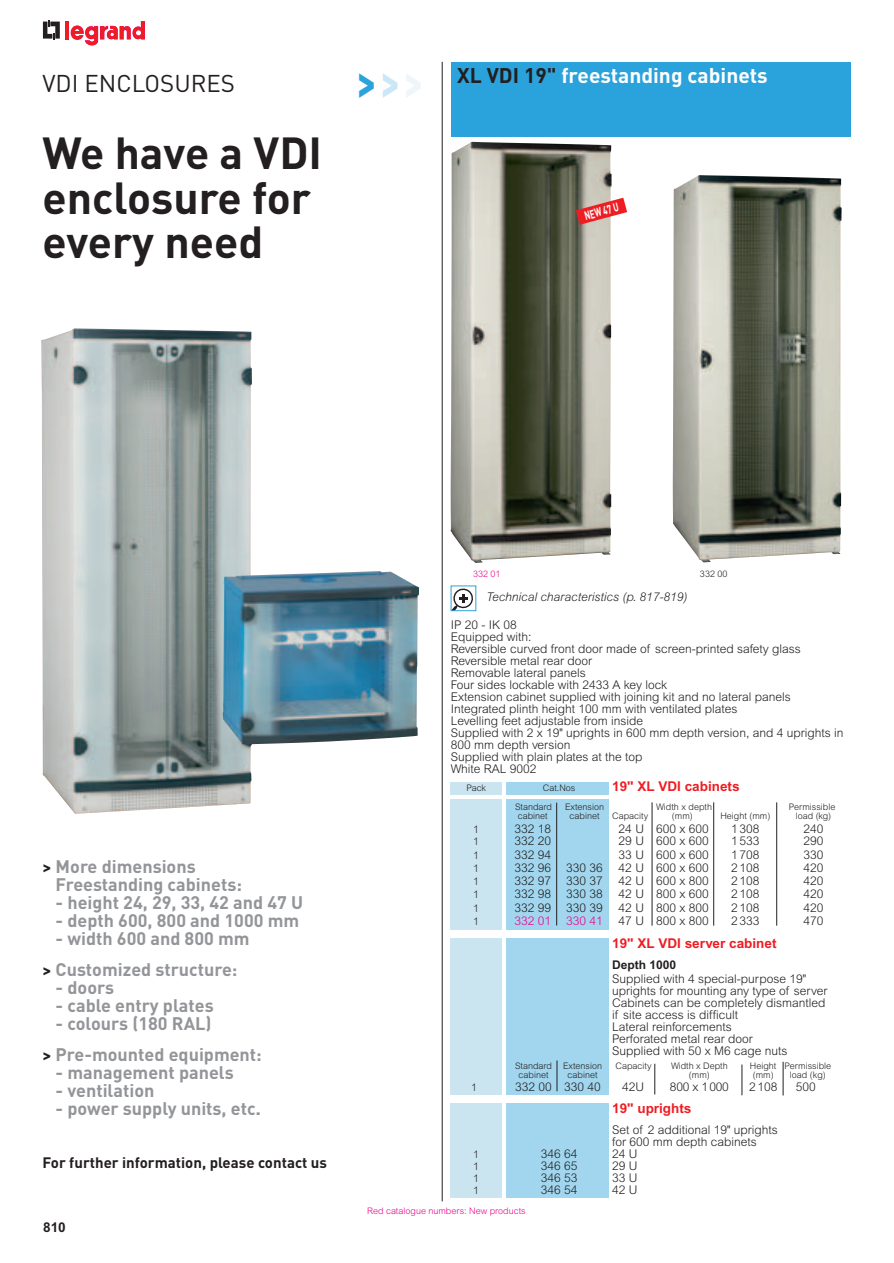
<style>
.page{position:relative;width:894px;height:1263px;background:#fff}
.page>*{position:absolute;margin:0;border:0;box-sizing:border-box;transform-origin:0 0}
.t1{font:700 50.4px "DIN";color:#2aa2db;scale:.71 1}
.t2{font:700 44.4px/44.4px "DIN";color:#231f20}
.t3{font:24px "DIN";color:#231f20}
.t4{font:700 21px "DIN";color:#fff}
.t5{font:700 18px/30.8px "DIN";color:#939598}
.t6{font:700 15px "DIN";color:#231f20}
.t7{font:700 13.5px "Arial";color:#ee1d23}
.t8{font:700 13.5px "Arial";color:#231f20}
.t9{font:300 12px/12px "Arial";color:#231f20}
.t10{font:italic 300 12px "Arial";color:#231f20}
.t11{font:300 12px "Arial";color:#ed028c}
.t12{font:700 12px "Arial";color:#231f20}
.t13{font:700 12px "DIN";color:#fff;scale:.66 1}
.t14{font:300 10.5px "Arial";color:#231f20}
.t15{font:300 9px "Arial";color:#231f20}
.t16{font:300 9px "Arial";color:#ed028c}
.s1{color:#cbe7f5}
.s2{color:#eef6fa}
.s3{color:#231f20}
.s4{font-size:16.5px;color:#231f20}
</style>
<div class="page">
<svg style="left:43px;top:20px;width:17px;height:20px"></svg>
<svg style="left:65px;top:21px;width:4px;height:18px"></svg>
<svg style="left:71px;top:21px;width:74px;height:24px"></svg>
<div style="left:451px;top:62px;width:399px;height:74px;background:#2aa2db"></div>
<div style="left:506px;top:1103px;width:102px;height:95px;background:#a1d6ee"></div>
<div style="left:451px;top:1103px;width:51px;height:95px;background:#cae4f0"></div>
<div style="left:451px;top:938px;width:51px;height:157px;background:#cae4f0"></div>
<div style="left:506px;top:938px;width:102px;height:157px;background:#a1d6ee"></div>
<hr style="left:557px;top:1060px;width:1px;height:31px;background:#231f20">
<hr style="left:783px;top:1062px;width:1px;height:33px;background:#231f20">
<hr style="left:742px;top:1065px;width:1px;height:30px;background:#231f20">
<hr style="left:655px;top:1064px;width:1px;height:30px;background:#231f20">
<div style="left:451px;top:782px;width:51px;height:13px;background:#cae4f0"></div>
<div style="left:506px;top:782px;width:102px;height:13px;background:#a1d6ee"></div>
<div style="left:451px;top:799px;width:51px;height:130px;background:#cae4f0"></div>
<div style="left:506px;top:799px;width:102px;height:130px;background:#a1d6ee"></div>
<hr style="left:556px;top:803px;width:1px;height:123px;background:#231f20">
<hr style="left:652px;top:802px;width:1px;height:124px;background:#231f20">
<hr style="left:713px;top:802px;width:1px;height:124px;background:#231f20">
<hr style="left:776px;top:802px;width:1px;height:124px;background:#231f20">
<svg style="left:453px;top:589px;width:20px;height:20px"></svg>
<img style="left:673px;top:175px;width:169px;height:387px">
<img style="left:450px;top:142px;width:162px;height:421px">
<svg style="left:576px;top:198px;width:51px;height:27px"></svg>
<hr style="left:442px;top:62px;width:1px;height:1139px;background:#231f20">
<img style="left:41px;top:328px;width:211px;height:486px">
<img style="left:223px;top:571px;width:196px;height:173px">
<h3 class="t3" style="left:43px;top:75px;width:194px">VDI ENCLOSURES</h3>
<h2 class="t2" style="left:43px;top:136px;width:281px">We have a VDI enclosure for every need</h2>
<h1 class="t1" style="left:357px;top:64px;width:95px">&gt;<span class="s1">&gt;</span><span class="s2">&gt;</span></h1>
<h3 class="t4" style="left:457px;top:68px;width:312px"><span class="s3">XL VDI 19"</span> freestanding cabinets</h3>
<p class="t13" style="left:583px;top:212px;width:55px;rotate:-15deg">NEW 47 U</p>
<h3 class="t5" style="left:56px;top:860px;width:188px;line-height:18px;text-indent:-13px"><span class="s4">&gt;</span> More dimensions<br>Freestanding cabinets:</h3>
<h3 class="t5" style="left:56px;top:890px;width:249px">- height 24, 29, 33, 42 and 47 U</h3>
<h3 class="t5" style="left:56px;top:908px;width:245px">- depth 600, 800 and 1000 mm</h3>
<h3 class="t5" style="left:43px;top:926px;width:209px;text-indent:13px">- width 600 and 800 mm <span class="s4">&gt;</span> Customized structure:</h3>
<h3 class="t5" style="left:56px;top:974px;width:60px">- doors</h3>
<h3 class="t5" style="left:56px;top:992px;width:160px">- cable entry plates</h3>
<h3 class="t5" style="left:43px;top:1010px;width:221px;text-indent:13px">- colours (180 RAL)<br><span class="s4">&gt;</span> Pre-mounted equipment:</h3>
<h3 class="t5" style="left:56px;top:1059px;width:180px">- management panels</h3>
<h3 class="t5" style="left:56px;top:1077px;width:100px">- ventilation</h3>
<h3 class="t5" style="left:56px;top:1095px;width:207px">- power supply units, etc.</h3>
<p class="t6" style="left:43px;top:1157px;width:286px">For further information, please contact us</p>
<p class="t8" style="left:43px;top:1223px;width:24px">810</p>
<p class="t16" style="left:473px;top:571px;width:29px">332 01</p>
<p class="t15" style="left:700px;top:571px;width:29px">332 00</p>
<p class="t10" style="left:487px;top:593px;width:202px">Technical characteristics (p. 817-819)</p>
<p class="t9" style="left:451px;top:620px;width:394px">IP 20 - IK 08<br>Equipped with:<br>Reversible curved front door made of screen-printed safety glass Reversible metal rear door<br>Removable lateral panels<br>Four sides lockable with 2433 A key lock<br>Extension cabinet supplied with joining kit and no lateral panels Integrated plinth height 100 mm with ventilated plates<br>Levelling feet adjustable from inside<br>Supplied with 2 x 19" uprights in 600 mm depth version, and 4 uprights in 800 mm depth version<br>Supplied with plain plates at the top<br>White RAL 9002</p>
<p class="t15" style="left:466px;top:785px;width:21px">Pack</p>
<p class="t15" style="left:543px;top:785px;width:34px">Cat.Nos</p>
<p class="t7" style="left:612px;top:782px;width:129px">19" XL VDI cabinets</p>
<p class="t15" style="left:515px;top:803px;width:39px">Standard</p>
<p class="t15" style="left:565px;top:803px;width:41px">Extension</p>
<p class="t15" style="left:656px;top:803px;width:57px">Width x depth</p>
<p class="t15" style="left:789px;top:803px;width:48px">Permissible</p>
<p class="t15" style="left:518px;top:812px;width:32px">cabinet</p>
<p class="t15" style="left:570px;top:812px;width:32px">cabinet</p>
<p class="t15" style="left:612px;top:812px;width:38px">Capacity</p>
<p class="t15" style="left:672px;top:812px;width:22px">(mm)</p>
<p class="t15" style="left:720px;top:812px;width:51px">Height (mm)</p>
<p class="t15" style="left:796px;top:812px;width:37px">load (kg)</p>
<p class="t14" style="left:473px;top:825px;width:7px">1</p>
<p class="t9" style="left:514px;top:824px;width:38px">332 18</p>
<p class="t9" style="left:619px;top:824px;width:92px">24 U 600 x 600</p>
<p class="t9" style="left:731px;top:824px;width:30px">1 308</p>
<p class="t9" style="left:803px;top:824px;width:22px">240</p>
<p class="t14" style="left:473px;top:838px;width:7px">1</p>
<p class="t9" style="left:514px;top:836px;width:38px">332 20</p>
<p class="t9" style="left:619px;top:836px;width:92px">29 U 600 x 600</p>
<p class="t9" style="left:731px;top:836px;width:30px">1 533</p>
<p class="t9" style="left:803px;top:836px;width:22px">290</p>
<p class="t14" style="left:473px;top:851px;width:7px">1</p>
<p class="t9" style="left:514px;top:850px;width:38px">332 94</p>
<p class="t9" style="left:619px;top:850px;width:92px">33 U 600 x 600</p>
<p class="t9" style="left:731px;top:850px;width:30px">1 708</p>
<p class="t9" style="left:803px;top:850px;width:22px">330</p>
<p class="t14" style="left:473px;top:864px;width:7px">1</p>
<p class="t9" style="left:514px;top:863px;width:38px">332 96</p>
<p class="t9" style="left:566px;top:863px;width:38px">330 36</p>
<p class="t9" style="left:619px;top:863px;width:92px">42 U 600 x 600</p>
<p class="t9" style="left:731px;top:863px;width:30px">2 108</p>
<p class="t9" style="left:803px;top:863px;width:22px">420</p>
<p class="t14" style="left:473px;top:878px;width:7px">1</p>
<p class="t9" style="left:514px;top:876px;width:38px">332 97</p>
<p class="t9" style="left:566px;top:876px;width:38px">330 37</p>
<p class="t9" style="left:619px;top:876px;width:92px">42 U 600 x 800</p>
<p class="t9" style="left:731px;top:876px;width:30px">2 108</p>
<p class="t9" style="left:803px;top:876px;width:22px">420</p>
<p class="t14" style="left:473px;top:891px;width:7px">1</p>
<p class="t9" style="left:514px;top:889px;width:38px">332 98</p>
<p class="t9" style="left:566px;top:889px;width:38px">330 38</p>
<p class="t9" style="left:619px;top:889px;width:92px">42 U 800 x 600</p>
<p class="t9" style="left:731px;top:889px;width:30px">2 108</p>
<p class="t9" style="left:803px;top:889px;width:22px">420</p>
<p class="t14" style="left:473px;top:904px;width:7px">1</p>
<p class="t9" style="left:514px;top:903px;width:38px">332 99</p>
<p class="t9" style="left:566px;top:903px;width:38px">330 39</p>
<p class="t9" style="left:619px;top:903px;width:92px">42 U 800 x 800</p>
<p class="t9" style="left:731px;top:903px;width:30px">2 108</p>
<p class="t9" style="left:803px;top:903px;width:22px">420</p>
<p class="t14" style="left:473px;top:917px;width:7px">1</p>
<p class="t11" style="left:514px;top:916px;width:38px">332 01</p>
<p class="t11" style="left:566px;top:916px;width:38px">330 41</p>
<p class="t9" style="left:619px;top:916px;width:92px">47 U 800 x 800</p>
<p class="t9" style="left:731px;top:916px;width:30px">2 333</p>
<p class="t9" style="left:803px;top:916px;width:22px">470</p>
<p class="t7" style="left:612px;top:938px;width:166px">19" XL VDI server cabinet</p>
<p class="t12" style="left:612px;top:961px;width:66px">Depth 1000</p>
<p class="t9" style="left:612px;top:974px;width:217px">Supplied with 4 special-purpose 19" uprights for mounting any type of server<br>Cabinets can be completely dismantled if site access is difficult<br>Lateral reinforcements<br>Perforated metal rear door<br>Supplied with 50 x M6 cage nuts</p>
<p class="t15" style="left:515px;top:1062px;width:88px">Standard Extension</p>
<p class="t15" style="left:616px;top:1062px;width:38px">Capacity</p>
<p class="t15" style="left:671px;top:1062px;width:58px">Width x Depth</p>
<p class="t15" style="left:750px;top:1062px;width:83px">Height Permissible</p>
<p class="t15" style="left:519px;top:1071px;width:32px">cabinet</p>
<p class="t15" style="left:568px;top:1071px;width:32px">cabinet</p>
<p class="t15" style="left:689px;top:1071px;width:22px">(mm)</p>
<p class="t15" style="left:753px;top:1071px;width:75px">(mm) load (kg)</p>
<p class="t14" style="left:471px;top:1083px;width:7px">1</p>
<p class="t9" style="left:515px;top:1082px;width:87px">332 00 330 40</p>
<p class="t9" style="left:622px;top:1082px;width:24px">42U</p>
<p class="t9" style="left:670px;top:1082px;width:61px">800 x 1000</p>
<p class="t9" style="left:749px;top:1082px;width:30px">2108</p>
<p class="t9" style="left:796px;top:1082px;width:22px">500</p>
<p class="t7" style="left:612px;top:1103px;width:81px">19" uprights</p>
<p class="t9" style="left:612px;top:1125px;width:167px">Set of 2 additional 19" uprights for 600 mm depth cabinets</p>
<p class="t14" style="left:473px;top:1151px;width:7px">1</p>
<p class="t9" style="left:541px;top:1149px;width:38px">346 64</p>
<p class="t9" style="left:612px;top:1149px;width:27px">24 U</p>
<p class="t14" style="left:473px;top:1163px;width:7px">1</p>
<p class="t9" style="left:541px;top:1161px;width:38px">346 65</p>
<p class="t9" style="left:612px;top:1161px;width:27px">29 U</p>
<p class="t14" style="left:473px;top:1175px;width:7px">1</p>
<p class="t9" style="left:541px;top:1173px;width:38px">346 53</p>
<p class="t9" style="left:612px;top:1173px;width:27px">33 U</p>
<p class="t14" style="left:473px;top:1187px;width:7px">1</p>
<p class="t9" style="left:541px;top:1185px;width:38px">346 54</p>
<p class="t9" style="left:612px;top:1185px;width:27px">42 U</p>
<p class="t16" style="left:367px;top:1207px;width:160px">Red catalogue numbers: New products</p>
</div>
